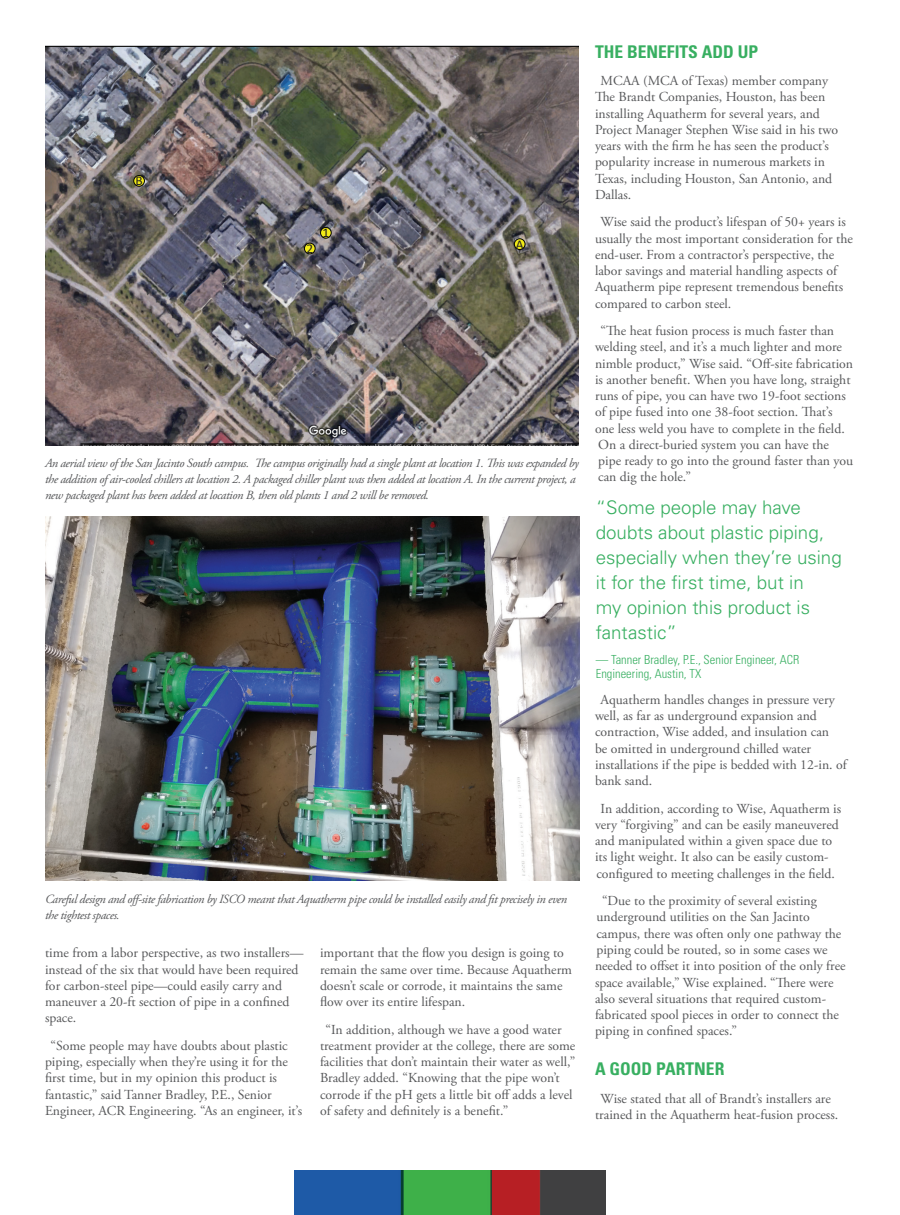
<style>
.page{position:relative;width:900px;height:1215px;background:#fff}
.page>*{position:absolute;margin:0;border:0;box-sizing:border-box;transform-origin:0 0}
.t1{font:300 18.75px/25px "Univers LT Std";color:#38af61}
.t2{font:700 condensed 17.5px "Univers LT Std";color:#38af61}
.t3{font:13.75px/16.2px "Adobe Garamond Pro";color:#57585a}
.t4{font:13.38px "Calibri";color:#231f20}
.t5{font:italic 12.5px/16.2px "Adobe Garamond Pro";letter-spacing:-.03em;color:#57585a}
.t6{font:300 condensed 12.5px/13.8px "Univers LT Std";color:#38af61}
</style>
<div class="page">
<img style="left:294px;top:1170px;width:312px;height:45px">
<img style="left:45px;top:517px;width:535px;height:363px">
<img style="left:45px;top:45px;width:534px;height:401px">
<div style="left:321px;top:227px;width:10px;height:11px;background:#f2eb17;border-radius:50%"></div>
<div style="left:320px;top:227px;width:12px;height:12px;border:1px solid #040503;border-radius:50%"></div>
<div style="left:304px;top:243px;width:11px;height:11px;background:#f2eb17;border-radius:50%"></div>
<div style="left:304px;top:243px;width:12px;height:11px;border:1px solid #040503;border-radius:50%"></div>
<div style="left:514px;top:239px;width:11px;height:11px;background:#f2eb17;border-radius:50%"></div>
<div style="left:514px;top:238px;width:11px;height:12px;border:1px solid #040503;border-radius:50%"></div>
<div style="left:134px;top:176px;width:10px;height:10px;background:#f2eb17;border-radius:50%"></div>
<div style="left:133px;top:175px;width:12px;height:12px;border:1px solid #040503;border-radius:50%"></div>
<p class="t4" style="left:135px;top:172px;width:9px">B</p>
<p class="t4" style="left:322px;top:224px;width:8px">1</p>
<p class="t4" style="left:306px;top:239px;width:8px">2</p>
<p class="t4" style="left:516px;top:235px;width:9px">A</p>
<p class="t5" style="left:45px;top:455px;width:535px">An aerial view of the San Jacinto South campus. The campus originally had a single plant at location 1. This was expanded by the addition of air-cooled chillers at location 2. A packaged chiller plant was then added at location A. In the current project, a new packaged plant has been added at location B, then old plants 1 and 2 will be removed.</p>
<p class="t5" style="left:45px;top:891px;width:524px">Careful design and off-site fabrication by ISCO meant that Aquatherm pipe could be installed easily and fit precisely in even the tightest spaces.</p>
<p class="t3" style="left:45px;top:945px;width:260px">time from a labor perspective, as two installers— instead of the six that would have been required for carbon-steel pipe—could easily carry and maneuver a 20-ft section of pipe in a confined space.</p>
<p class="t3" style="left:45px;top:1038px;width:259px;text-indent:6px">“Some people may have doubts about plastic piping, especially when they’re using it for the first time, but in my opinion this product is fantastic,” said Tanner Bradley, P.E., Senior Engineer, ACR Engineering. “As an engineer, it’s</p>
<p class="t3" style="left:320px;top:945px;width:254px">important that the flow you design is going to remain the same over time. Because Aquatherm doesn’t scale or corrode, it maintains the same flow over its entire lifespan.</p>
<p class="t3" style="left:320px;top:1022px;width:257px;text-indent:6px">“In addition, although we have a good water treatment provider at the college, there are some facilities that don’t maintain their water as well,” Bradley added. “Knowing that the pipe won’t corrode if the pH gets a little bit off adds a level of safety and definitely is a benefit.”</p>
<p class="t2" style="left:595px;top:41px;width:165px">THE BENEFITS ADD UP</p>
<p class="t3" style="left:595px;top:73px;width:245px;text-indent:6px">MCAA (MCA of Texas) member company The Brandt Companies, Houston, has been installing Aquatherm for several years, and Project Manager Stephen Wise said in his two years with the firm he has seen the product’s popularity increase in numerous markets in Texas, including Houston, San Antonio, and Dallas.</p>
<p class="t3" style="left:595px;top:214px;width:259px;text-indent:6px">Wise said the product’s lifespan of 50+ years is usually the most important consideration for the end-user. From a contractor’s perspective, the labor savings and material handling aspects of Aquatherm pipe represent tremendous benefits compared to carbon steel.</p>
<p class="t3" style="left:595px;top:323px;width:260px;text-indent:6px">“The heat fusion process is much faster than welding steel, and it’s a much lighter and more nimble product,” Wise said. “Off-site fabrication is another benefit. When you have long, straight runs of pipe, you can have two 19-foot sections of pipe fused into one 38-foot section. That’s one less weld you have to complete in the field.<br>On a direct-buried system you can have the<br>pipe ready to go into the ground faster than you can dig the hole.”</p>
<h1 class="t1" style="left:596px;top:495px;width:248px">“Some people may have doubts about plastic piping, especially when they’re using it for the first time, but in<br>my opinion this product is fantastic”</h1>
<p class="t6" style="left:596px;top:653px;width:205px">— Tanner Bradley, P.E., Senior Engineer, ACR<br>Engineering, Austin, TX</p>
<p class="t3" style="left:595px;top:692px;width:253px;text-indent:6px">Aquatherm handles changes in pressure very well, as far as underground expansion and contraction, Wise added, and insulation can<br>be omitted in underground chilled water installations if the pipe is bedded with 12-in. of bank sand.</p>
<p class="t3" style="left:595px;top:801px;width:248px;text-indent:6px">In addition, according to Wise, Aquatherm is very “forgiving” and can be easily maneuvered and manipulated within a given space due to its light weight. It also can be easily custom&shy;configured to meeting challenges in the field.</p>
<p class="t3" style="left:595px;top:893px;width:252px;text-indent:7px">“Due to the proximity of several existing underground utilities on the San Jacinto campus, there was often only one pathway the piping could be routed, so in some cases we needed to offset it into position of the only free space available,” Wise explained. “There were also several situations that required custom&shy;fabricated spool pieces in order to connect the piping in confined spaces.”</p>
<p class="t2" style="left:595px;top:1058px;width:131px">A GOOD PARTNER</p>
<p class="t3" style="left:595px;top:1091px;width:245px;text-align:center">Wise stated that all of Brandt’s installers are trained in the Aquatherm heat-fusion process.</p>
</div>
